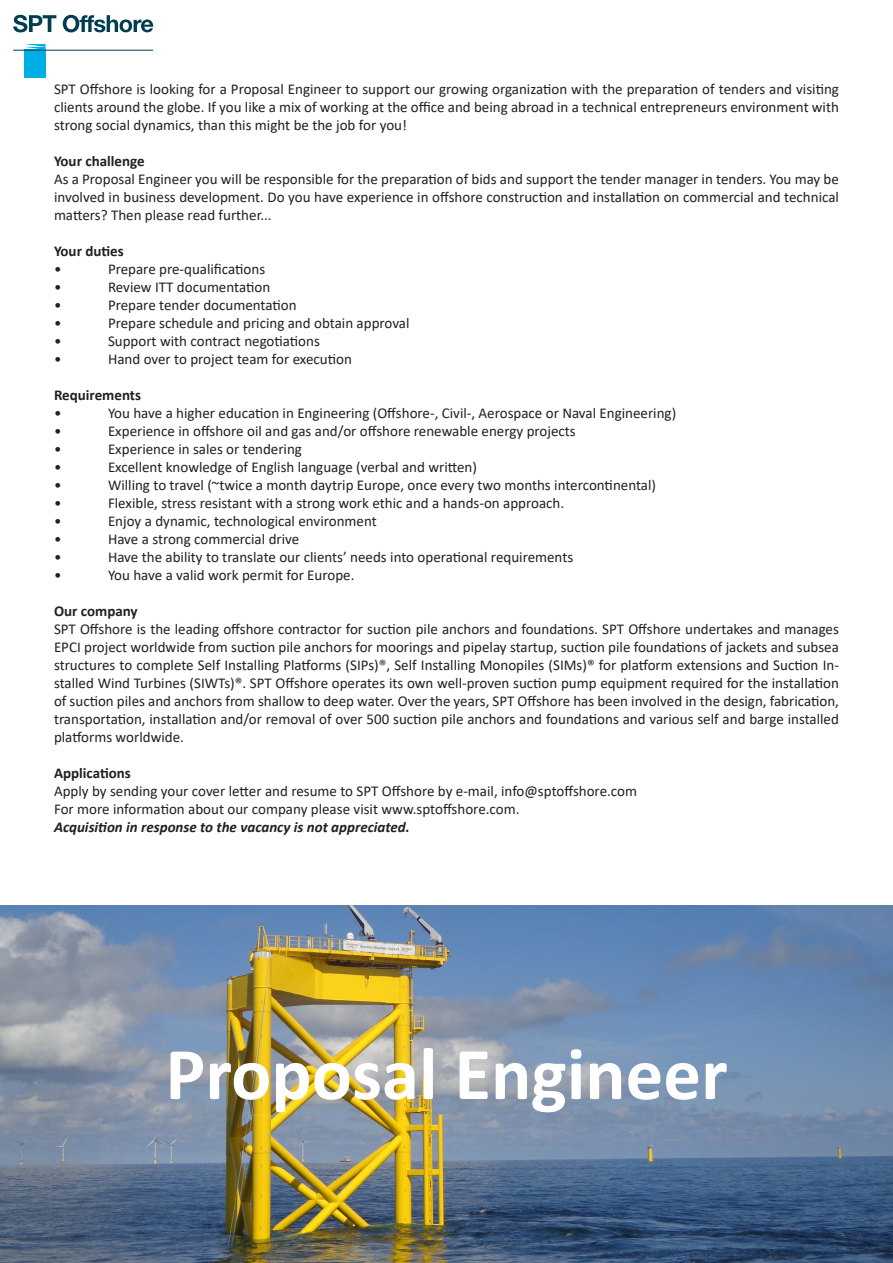
<style>
.page{position:relative;width:893px;height:1263px;background:#fff}
.page>*{position:absolute;margin:0;border:0;box-sizing:border-box;transform-origin:0 0}
.t1{font:700 75px "Calibri";color:#fff}
.t2{font:15px/18px "Calibri";color:#231f20;text-align:justify}
.t3{font:700 15px "Calibri";color:#231f20}
.t4{font:italic 700 15px "Calibri";color:#231f20}
</style>
<div class="page">
<svg style="left:13px;top:15px;width:43px;height:17px"></svg>
<svg style="left:63px;top:15px;width:90px;height:17px"></svg>
<div style="left:25px;top:50px;width:21px;height:28px;background:#00aee6"></div>
<hr style="left:13px;top:50px;width:140px;height:1px;background:#013d50">
<svg style="left:24px;top:44px;width:22px;height:6px"></svg>
<img style="left:0;top:905px;width:893px;height:358px">
<p class="t2" style="left:54px;top:79px;width:786px">SPT Offshore is looking for a Proposal Engineer to support our growing organization with the preparation of tenders and visiting clients around the globe. If you like a mix of working at the office and being abroad in a technical entrepreneurs environment with strong social dynamics, than this might be the job for you!</p>
<p class="t3" style="left:54px;top:150px;width:92px">Your challenge</p>
<p class="t2" style="left:54px;top:169px;width:786px">As a Proposal Engineer you will be responsible for the preparation of bids and support the tender manager in tenders. You may be involved in business development. Do you have experience in offshore construction and installation on commercial and technical matters? Then please read further...</p>
<p class="t3" style="left:54px;top:240px;width:71px">Your duties</p>
<p class="t2" style="left:54px;top:259px;width:9px">•</p>
<p class="t2" style="left:108px;top:259px;width:159px">Prepare pre-qualifications</p>
<p class="t2" style="left:54px;top:277px;width:9px">•</p>
<p class="t2" style="left:108px;top:277px;width:164px">Review ITT documentation</p>
<p class="t2" style="left:54px;top:295px;width:9px">•</p>
<p class="t2" style="left:108px;top:295px;width:190px">Prepare tender documentation</p>
<p class="t2" style="left:54px;top:313px;width:9px">•</p>
<p class="t2" style="left:108px;top:313px;width:303px">Prepare schedule and pricing and obtain approval</p>
<p class="t2" style="left:54px;top:331px;width:9px">•</p>
<p class="t2" style="left:108px;top:331px;width:213px">Support with contract negotiations</p>
<p class="t2" style="left:54px;top:349px;width:9px">•</p>
<p class="t2" style="left:108px;top:349px;width:245px">Hand over to project team for execution</p>
<p class="t3" style="left:54px;top:384px;width:89px">Requirements</p>
<p class="t2" style="left:54px;top:403px;width:9px">•</p>
<p class="t2" style="left:108px;top:403px;width:570px">You have a higher education in Engineering (Offshore-, Civil-, Aerospace or Naval Engineering)</p>
<p class="t2" style="left:54px;top:421px;width:9px">•</p>
<p class="t2" style="left:108px;top:421px;width:469px">Experience in offshore oil and gas and/or offshore renewable energy projects</p>
<p class="t2" style="left:54px;top:439px;width:9px">•</p>
<p class="t2" style="left:108px;top:439px;width:196px">Experience in sales or tendering</p>
<p class="t2" style="left:54px;top:457px;width:9px">•</p>
<p class="t2" style="left:108px;top:457px;width:370px">Excellent knowledge of English language (verbal and written)</p>
<p class="t2" style="left:54px;top:475px;width:9px">•</p>
<p class="t2" style="left:108px;top:475px;width:550px">Willing to travel (~twice a month daytrip Europe, once every two months intercontinental)</p>
<p class="t2" style="left:54px;top:493px;width:9px">•</p>
<p class="t2" style="left:108px;top:493px;width:458px">Flexible, stress resistant with a strong work ethic and a hands-on approach.</p>
<p class="t2" style="left:54px;top:511px;width:9px">•</p>
<p class="t2" style="left:108px;top:511px;width:270px">Enjoy a dynamic, technological environment</p>
<p class="t2" style="left:54px;top:529px;width:9px">•</p>
<p class="t2" style="left:108px;top:529px;width:193px">Have a strong commercial drive</p>
<p class="t2" style="left:54px;top:547px;width:9px">•</p>
<p class="t2" style="left:108px;top:547px;width:467px">Have the ability to translate our clients’ needs into operational requirements</p>
<p class="t2" style="left:54px;top:565px;width:9px">•</p>
<p class="t2" style="left:108px;top:565px;width:248px">You have a valid work permit for Europe.</p>
<p class="t3" style="left:54px;top:600px;width:85px">Our company</p>
<p class="t2" style="left:54px;top:619px;width:786px">SPT Offshore is the leading offshore contractor for suction pile anchors and foundations. SPT Offshore undertakes and manages EPCI project worldwide from suction pile anchors for moorings and pipelay startup, suction pile foundations of jackets and subsea structures to complete Self Installing Platforms (SIPs)®, Self Installing Monopiles (SIMs)® for platform extensions and Suction In&shy;stalled Wind Turbines (SIWTs)®. SPT Offshore operates its own well-proven suction pump equipment required for the installation of suction piles and anchors from shallow to deep water. Over the years, SPT Offshore has been involved in the design, fabrication, transportation, installation and/or removal of over 500 suction pile anchors and foundations and various self and barge installed platforms worldwide.</p>
<p class="t3" style="left:54px;top:762px;width:78px">Applications</p>
<p class="t2" style="left:54px;top:781px;width:585px">Apply by sending your cover letter and resume to SPT Offshore by e-mail, info@sptoffshore.com</p>
<p class="t2" style="left:54px;top:799px;width:467px">For more information about our company please visit www.sptoffshore.com.</p>
<p class="t4" style="left:54px;top:816px;width:357px">Acquisition in response to the vacancy is not appreciated.</p>
<p class="t1" style="left:165px;top:1021px;width:564px">Proposal Engineer</p>
</div>
